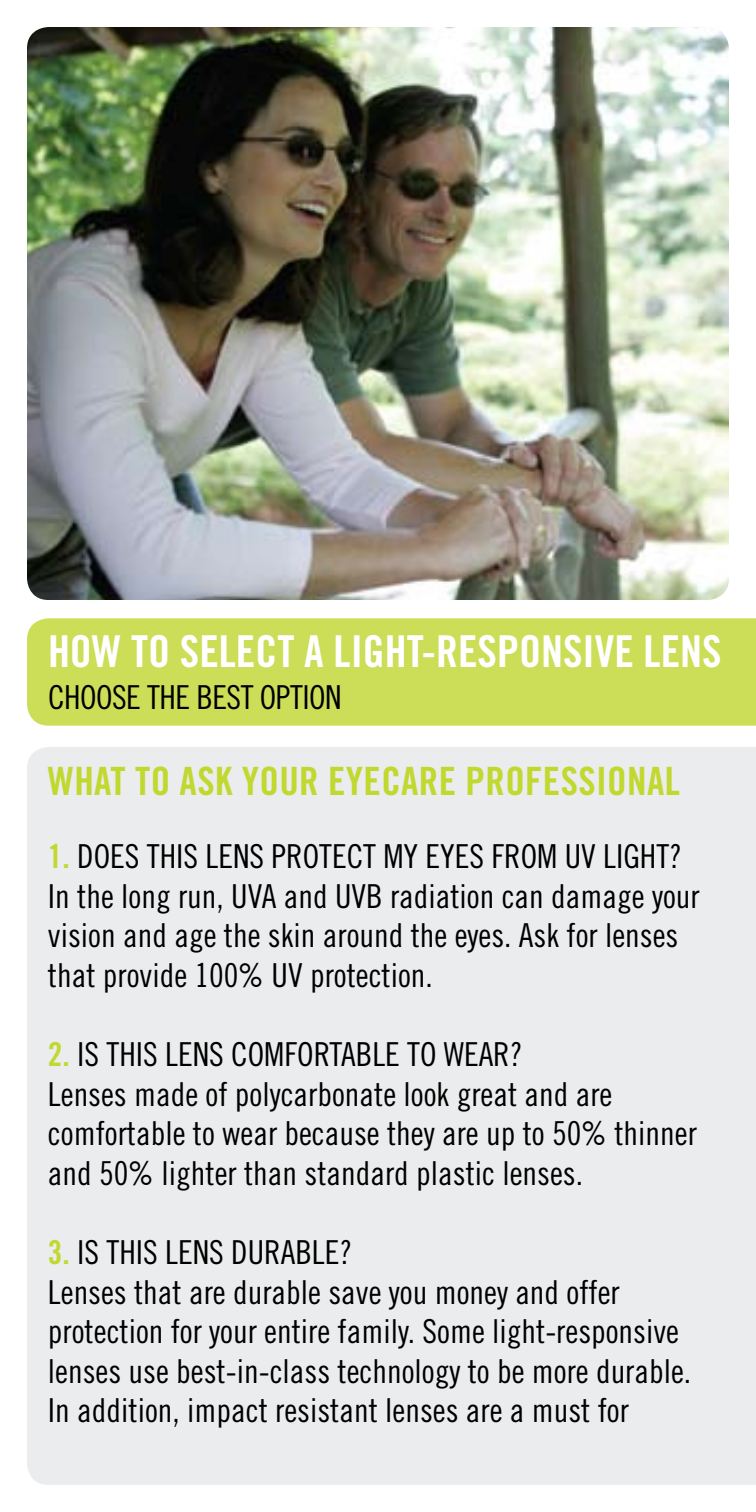
<style>
.page{position:relative;width:756px;height:1512px;background:#fff}
.page>*{position:absolute;margin:0;border:0;box-sizing:border-box;transform-origin:0 0}
.t1{font:43.8px "Trade Gothic Bold Cond Twenty";color:#fff}
.t2{font:39px "Trade Gothic Bold Cond Twenty";letter-spacing:.01em;color:#c1d82f}
.t3{font:33px/39.6px "Trade Gothic Cond Eighteen";color:#000}
.s1{font-family:"Trade Gothic Bold Cond Twenty";color:#c1d82f}
</style>
<div class="page">
<div style="left:27px;top:747px;width:729px;height:738px;background:#ebeced"></div>
<div style="left:27px;top:618px;width:729px;height:108px;background:#ccdd58"></div>
<img style="left:27px;top:27px;width:702px;height:573px">
<h1 class="t1" style="left:48px;top:624px;width:409px">HOW TO SELECT A LIG HT-RESPONSIVE</h1>
<h1 class="t1" style="left:644px;top:624px;width:80px">LENS</h1>
<p class="t3" style="left:48px;top:677px;width:17px">choose</p>
<p class="t3" style="left:147px;top:677px;width:65px">the best</p>
<p class="t3" style="left:260px;top:677px;width:15px">option</p>
<p class="t2" style="left:48px;top:758px;width:214px">WHAT TO ASK YOUR</p>
<p class="t2" style="left:328px;top:758px;width:19px">EYECARE</p>
<p class="t2" style="left:466px;top:758px;width:19px">PROFESSIONAL</p>
<p class="t3" style="left:48px;top:836px;width:653px;text-indent:517px">UV light?<br>In the long run, UVA and UVB radiation can damage your vision and age the skin around the eyes. Ask for lenses that provide 100% UV protection.</p>
<p class="t3" style="left:48px;top:836px;width:113px"><span class="s1">1.</span> Does this</p>
<p class="t3" style="left:206px;top:836px;width:15px">lens</p>
<p class="t3" style="left:272px;top:836px;width:16px">protect</p>
<p class="t3" style="left:383px;top:836px;width:57px">my eyes</p>
<p class="t3" style="left:491px;top:836px;width:17px">from</p>
<p class="t3" style="left:48px;top:1034px;width:650px;text-indent:462px">?<br>Lenses made of polycarbonate look great and are comfortable to wear because they are up to 50% thinner and 50% lighter than standard plastic lenses.</p>
<p class="t3" style="left:48px;top:1034px;width:73px"><span class="s1">2.</span> Is this</p>
<p class="t3" style="left:165px;top:1034px;width:15px">lens</p>
<p class="t3" style="left:231px;top:1034px;width:17px">comfortable</p>
<p class="t3" style="left:407px;top:1034px;width:54px">to wear</p>
<p class="t3" style="left:48px;top:1232px;width:200px"><span class="s1">3.</span> IS THIS LENS durable</p>
<p class="t3" style="left:48px;top:1232px;width:645px;text-indent:291px">?<br>Lenses that are durable save you money and offer protection for your entire family. Some light-responsive lenses use best-in-class technology to be more durable.<br>In addition, impact resistant lenses are a must for</p>
</div>
